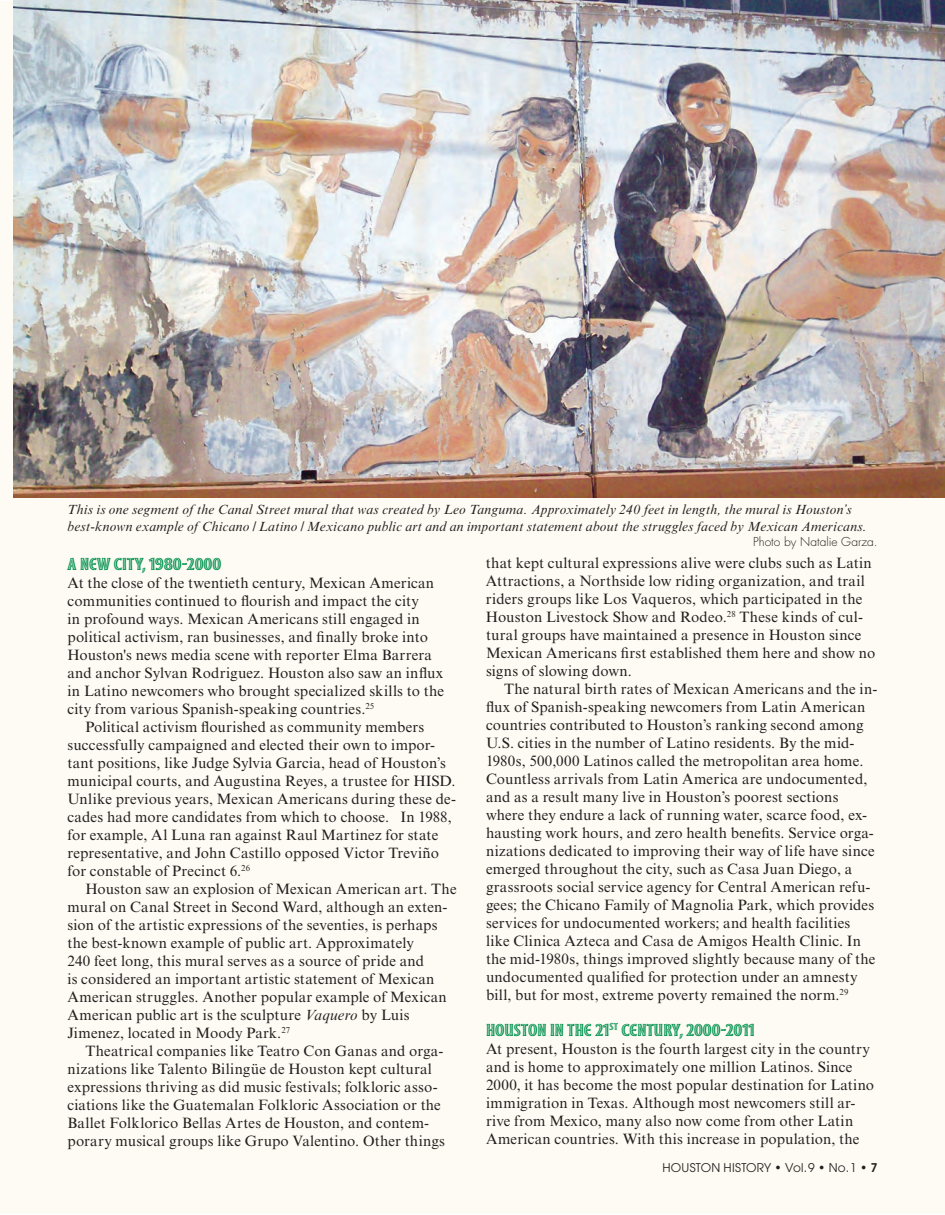
<style>
.page{position:relative;width:945px;height:1215px;background:#fff}
.page>*{position:absolute;margin:0;border:0;box-sizing:border-box;transform-origin:0 0}
.t1{font:600 condensed 18px "Moonglow";color:#00914d}
.t2{font:15px/18px "Times New Roman MT Std";letter-spacing:.015em;color:#231f20}
.t3{font:italic 13.5px/16.5px "Times New Roman MT Std";letter-spacing:.015em;color:#231f20}
.t4{font:12px "Avant Garde";letter-spacing:.02em;color:#231f20}
.t5{font:300 12px "Futura Std";color:#231f20}
.s1{font-style:italic}
.s2{font-weight:600}
</style>
<div class="page">
<div style="left:0;top:1px;width:945px;height:1213px;background:#fefbf4"></div>
<img style="left:14px;top:0;width:931px;height:498px">
<p class="t3" style="left:68px;top:502px;width:801px">This is one segment of the Canal Street mural that was created by Leo Tanguma. Approximately 240 feet in length, the mural is Houston’s best-known example of Chicano / Latino / Mexicano public art and an important statement about the struggles faced by Mexican Americans.</p>
<p class="t5" style="left:753px;top:534px;width:126px">Photo by Natalie Garza.</p>
<p class="t1" style="left:68px;top:553px;width:155px">A NEW CITY, 1980-2000</p>
<p class="t2" style="left:68px;top:574px;width:378px">At the close of the twentieth century, Mexican American communities continued to flourish and impact the city<br>in profound ways. Mexican Americans still engaged in political activism, ran businesses, and finally broke into Houston's news media scene with reporter Elma Barrera and anchor Sylvan Rodriguez. Houston also saw an influx in Latino newcomers who brought specialized skills to the city from various Spanish-speaking countries.<sup>25</sup></p>
<p class="t2" style="left:68px;top:718px;width:390px;text-indent:18px">Political activism flourished as community members successfully campaigned and elected their own to impor&shy;tant positions, like Judge Sylvia Garcia, head of Houston’s municipal courts, and Augustina Reyes, a trustee for HISD.<br>Unlike previous years, Mexican Americans during these de&shy;cades had more candidates from which to choose. In 1988, for example, Al Luna ran against Raul Martinez for state representative, and John Castillo opposed Victor Treviño for constable of Precinct 6.<sup>26</sup></p>
<p class="t2" style="left:67px;top:880px;width:391px;text-indent:18px">Houston saw an explosion of Mexican American art. The mural on Canal Street in Second Ward, although an exten&shy;sion of the artistic expressions of the seventies, is perhaps the best-known example of public art. Approximately<br>240 feet long, this mural serves as a source of pride and<br>is considered an important artistic statement of Mexican American struggles. Another popular example of Mexican American public art is the sculpture <span class="s1">Vaquero</span> by Luis Jimenez, located in Moody Park.<sup>27</sup></p>
<p class="t2" style="left:67px;top:1042px;width:379px;text-indent:18px">Theatrical companies like Teatro Con Ganas and orga&shy;nizations like Talento Bilingüe de Houston kept cultural expressions thriving as did music festivals; folkloric asso&shy;ciations like the Guatemalan Folkloric Association or the Ballet Folklorico Bellas Artes de Houston, and contem&shy;porary musical groups like Grupo Valentino. Other things</p>
<p class="t2" style="left:486px;top:554px;width:391px">that kept cultural expressions alive were clubs such as Latin Attractions, a Northside low riding organization, and trail riders groups like Los Vaqueros, which participated in the Houston Livestock Show and Rodeo.<sup>28</sup> These kinds of cul&shy;tural groups have maintained a presence in Houston since Mexican Americans first established them here and show no signs of slowing down.</p>
<p class="t2" style="left:486px;top:680px;width:393px;text-indent:18px">The natural birth rates of Mexican Americans and the in&shy;flux of Spanish-speaking newcomers from Latin American countries contributed to Houston’s ranking second among U.S. cities in the number of Latino residents. By the mid-1980s, 500,000 Latinos called the metropolitan area home.<br>Countless arrivals from Latin America are undocumented, and as a result many live in Houston’s poorest sections where they endure a lack of running water, scarce food, ex&shy;hausting work hours, and zero health benefits. Service orga&shy;nizations dedicated to improving their way of life have since emerged throughout the city, such as Casa Juan Diego, a grassroots social service agency for Central American refu&shy;gees; the Chicano Family of Magnolia Park, which provides services for undocumented workers; and health facilities like Clinica Azteca and Casa de Amigos Health Clinic. In the mid-1980s, things improved slightly because many of the undocumented qualified for protection under an amnesty bill, but for most, extreme poverty remained the norm.<sup>29</sup></p>
<p class="t1" style="left:486px;top:1020px;width:270px">HOUSTON IN THE 21<sup>ST</sup> CENTURY, 2000-2011</p>
<p class="t2" style="left:486px;top:1040px;width:390px">At present, Houston is the fourth largest city in the country and is home to approximately one million Latinos. Since 2000, it has become the most popular destination for Latino immigration in Texas. Although most newcomers still ar&shy;rive from Mexico, many also now come from other Latin American countries. With this increase in population, the</p>
<p class="t4" style="left:662px;top:1160px;width:217px">HOUSTON HISTORY • VOL.9 • NO.1 • <span class="s2">7</span></p>
</div>
